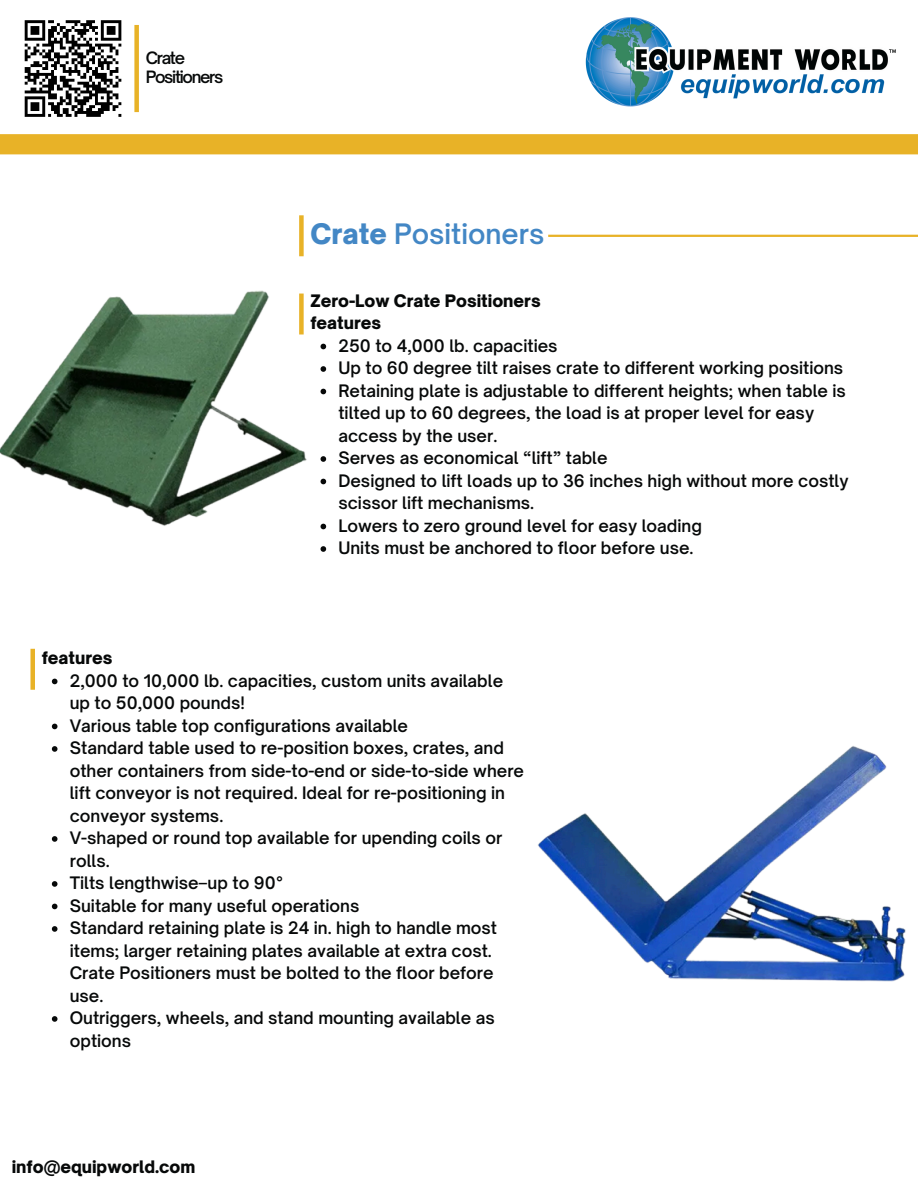
<style>
.page{position:relative;width:918px;height:1188px;background:#fff}
.page>*{position:absolute;margin:0;border:0;box-sizing:border-box;transform-origin:0 0}
.t1{font:600 27px "Open Sauce One";color:#4387c5}
.t2{font:600 16.5px/22.5px "Open Sauce One";color:#070909}
.t3{font:900 16.5px/22.5px "Open Sauce One";color:#070909}
.t4{font:600 16.35px/19.2px "Open Sauce One";letter-spacing:-.08em;color:#070909}
.s1{font-weight:900}
</style>
<div class="page">
<div style="left:0;top:134px;width:918px;height:20px;background:#e8b227"></div>
<img style="left:0;top:256px;width:325px;height:295px">
<img style="left:538px;top:746px;width:368px;height:236px">
<svg style="left:321px;top:344px;width:5px;height:5px"></svg>
<svg style="left:321px;top:366px;width:5px;height:6px"></svg>
<svg style="left:321px;top:389px;width:5px;height:5px"></svg>
<svg style="left:321px;top:456px;width:5px;height:6px"></svg>
<svg style="left:321px;top:479px;width:5px;height:5px"></svg>
<svg style="left:321px;top:524px;width:5px;height:5px"></svg>
<svg style="left:321px;top:546px;width:5px;height:6px"></svg>
<svg style="left:52px;top:679px;width:5px;height:5px"></svg>
<svg style="left:52px;top:724px;width:5px;height:5px"></svg>
<svg style="left:52px;top:746px;width:5px;height:6px"></svg>
<svg style="left:52px;top:836px;width:5px;height:6px"></svg>
<svg style="left:52px;top:881px;width:5px;height:6px"></svg>
<svg style="left:52px;top:904px;width:5px;height:5px"></svg>
<svg style="left:52px;top:926px;width:5px;height:6px"></svg>
<svg style="left:52px;top:1016px;width:5px;height:6px"></svg>
<hr style="left:548px;top:235px;width:370px;height:2px;background:#e8b227">
<div style="left:30px;top:649px;width:5px;height:41px;background:#e8b227"></div>
<div style="left:299px;top:294px;width:5px;height:40px;background:#e8b227"></div>
<div style="left:299px;top:215px;width:5px;height:41px;background:#e8b227"></div>
<div style="left:134px;top:25px;width:5px;height:87px;background:#e8b227"></div>
<svg style="left:24px;top:20px;width:98px;height:97px"></svg>
<img style="left:585px;top:17px;width:311px;height:90px">
<p class="t4" style="left:146px;top:48px;width:79px">Crate<br>Positioners</p>
<p class="t1" style="left:310px;top:217px;width:236px"><span class="s1">Crate</span> Positioners</p>
<p class="t3" style="left:310px;top:289px;width:232px">Zero-Low Crate Positioners features</p>
<h2 class="t2" style="left:338px;top:334px;width:221px">250 to 4,000 lb. capacities</h2>
<p class="t2" style="left:338px;top:357px;width:506px">Up to 60 degree tilt raises crate to different working positions</p>
<p class="t2" style="left:338px;top:379px;width:509px">Retaining plate is adjustable to different heights; when table is tilted up to 60 degrees, the load is at proper level for easy access by the user.</p>
<p class="t2" style="left:338px;top:447px;width:271px">Serves as economical “lift” table</p>
<h1 class="t2" style="left:338px;top:469px;width:512px">Designed to lift loads up to 36 inches high without more costly scissor lift mechanisms.</h1>
<h2 class="t2" style="left:338px;top:514px;width:365px">Lowers to zero ground level for easy loading</h2>
<p class="t2" style="left:338px;top:537px;width:357px">Units must be anchored to floor before use.</p>
<p class="t3" style="left:42px;top:646px;width:72px">features</p>
<p class="t2" style="left:70px;top:669px;width:435px">2,000 to 10,000 lb. capacities, custom units available up to 50,000 pounds!</p>
<p class="t2" style="left:70px;top:714px;width:340px">Various table top configurations available</p>
<p class="t2" style="left:70px;top:736px;width:456px">Standard table used to re-position boxes, crates, and other containers from side-to-end or side-to-side where lift conveyor is not required. Ideal for re-positioning in conveyor systems.</p>
<p class="t2" style="left:70px;top:826px;width:434px">V-shaped or round top available for upending coils or rolls.</p>
<p class="t2" style="left:70px;top:871px;width:215px">Tilts lengthwise–up to 90°</p>
<p class="t2" style="left:70px;top:894px;width:291px">Suitable for many useful operations</p>
<p class="t2" style="left:70px;top:916px;width:429px">Standard retaining plate is 24 in. high to handle most items; larger retaining plates available at extra cost.<br>Crate Positioners must be bolted to the floor before use.</p>
<p class="t2" style="left:70px;top:1006px;width:427px">Outriggers, wheels, and stand mounting available as options</p>
<h2 class="t3" style="left:12px;top:1156px;width:185px">info@equipworld.com</h2>
</div>
